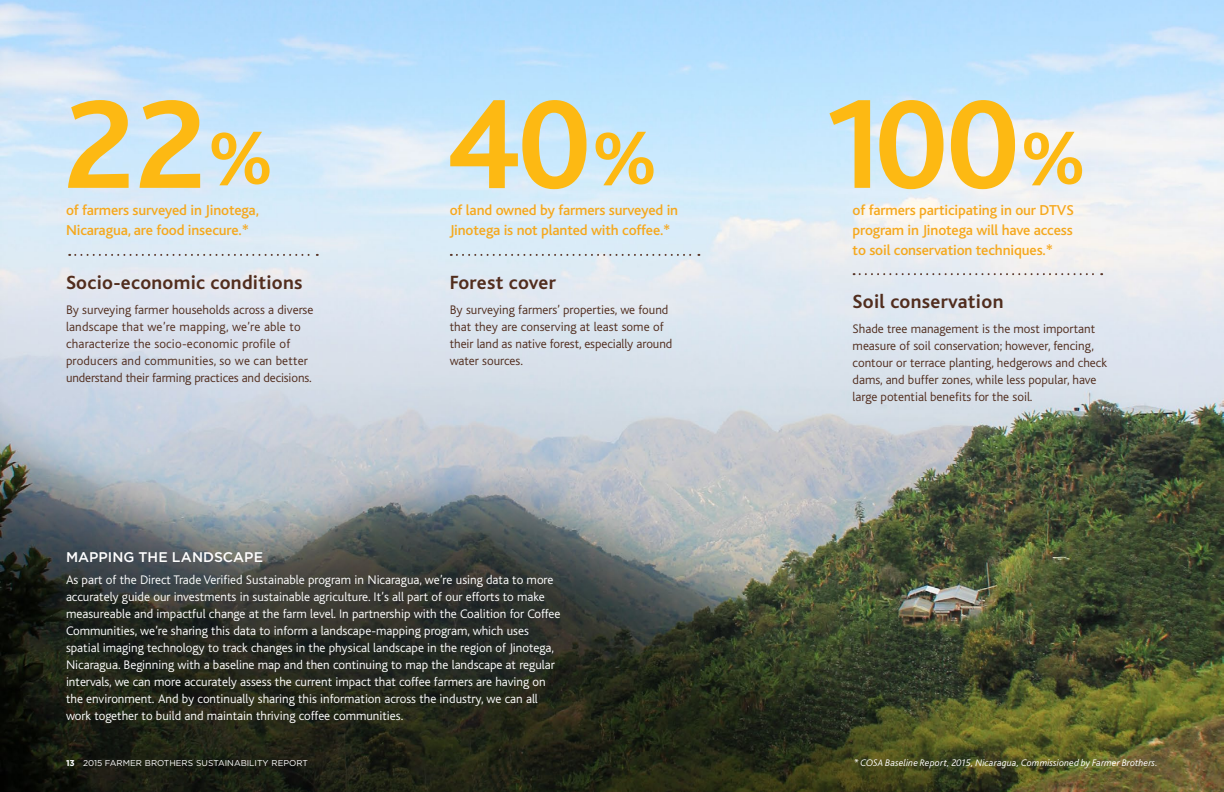
<style>
.page{position:relative;width:1224px;height:792px;background:#fff}
.page>*{position:absolute;margin:0;border:0;box-sizing:border-box;transform-origin:0 0}
.t1{font:700 132px "Bliss";color:#fdb913}
.t2{font:700 20px "Bliss";letter-spacing:.015em;color:#512d1e}
.t3{font:500 15px/20px "Bliss";letter-spacing:-.01em;color:#f5a81d}
.t4{font:500 14px "Gotham";color:#fff}
.t5{font:300 13px/17px "Bliss";color:#fff}
.t6{font:300 13px/17px "Bliss";color:#512d1e}
.t7{font:italic 300 10px "Bliss";letter-spacing:.01em;color:#fff}
.t8{font:8.5px "Gotham";color:#fff}
.s1{font-size:77px}
.s2{font-weight:700}
</style>
<div class="page">
<img style="left:0;top:0;width:1224px;height:792px">
<svg style="left:451px;top:254px;width:248px;height:2px"></svg>
<svg style="left:854px;top:273px;width:248px;height:2px"></svg>
<svg style="left:69px;top:254px;width:249px;height:2px"></svg>
<h1 class="t1" style="left:63px;top:76px;width:213px">22<span class="s1">%</span></h1>
<p class="t3" style="left:66px;top:201px;width:194px">of farmers surveyed in Jinotega,<br>Nicaragua, are food insecure.*</p>
<h2 class="t2" style="left:66px;top:272px;width:238px">Socio-economic conditions</h2>
<p class="t6" style="left:66px;top:302px;width:249px">By surveying farmer households across a diverse landscape that we’re mapping, we’re able to characterize the socio-economic profile of producers and communities, so we can better understand their farming practices and decisions.</p>
<h1 class="t1" style="left:447px;top:76px;width:213px">40<span class="s1">%</span></h1>
<p class="t3" style="left:450px;top:201px;width:230px">of land owned by farmers surveyed in<br>Jinotega is not planted with coffee.*</p>
<h2 class="t2" style="left:450px;top:272px;width:108px">Forest cover</h2>
<p class="t6" style="left:450px;top:302px;width:224px">By surveying farmers’ properties, we found that they are conserving at least some of their land as native forest, especially around water sources.</p>
<p class="t4" style="left:66px;top:549px;width:199px">MAPPING THE LANDSCAPE</p>
<p class="t5" style="left:66px;top:572px;width:496px">As part of the Direct Trade Verified Sustainable program in Nicaragua, we’re using data to more accurately guide our investments in sustainable agriculture. It’s all part of our efforts to make measureable and impactful change at the farm level. In partnership with the Coalition for Coffee Communities, we’re sharing this data to inform a landscape-mapping program, which uses spatial imaging technology to track changes in the physical landscape in the region of Jinotega, Nicaragua. Beginning with a baseline map and then continuing to map the landscape at regular intervals, we can more accurately assess the current impact that coffee farmers are having on the environment. And by continually sharing this information across the industry, we can all work together to build and maintain thriving coffee communities.</p>
<h1 class="t1" style="left:817px;top:76px;width:272px">100<span class="s1">%</span></h1>
<p class="t3" style="left:853px;top:201px;width:223px;text-align:justify">of farmers participating in our DTVS program in Jinotega will have access to soil conservation techniques.*</p>
<h2 class="t2" style="left:853px;top:291px;width:152px">Soil conservation</h2>
<p class="t6" style="left:853px;top:321px;width:256px">Shade tree management is the most important measure of soil conservation; however, fencing, contour or terrace planting, hedgerows and check dams, and buffer zones, while less popular, have large potential benefits for the soil.</p>
<p class="t8" style="left:66px;top:759px;width:243px"><span class="s2">13</span> 2015 FARMER BROTHERS SUSTAINABILITY REPORT</p>
<p class="t7" style="left:854px;top:758px;width:306px">* COSA Baseline Report, 2015, Nicaragua, Commissioned by Farmer Brothers.</p>
</div>
